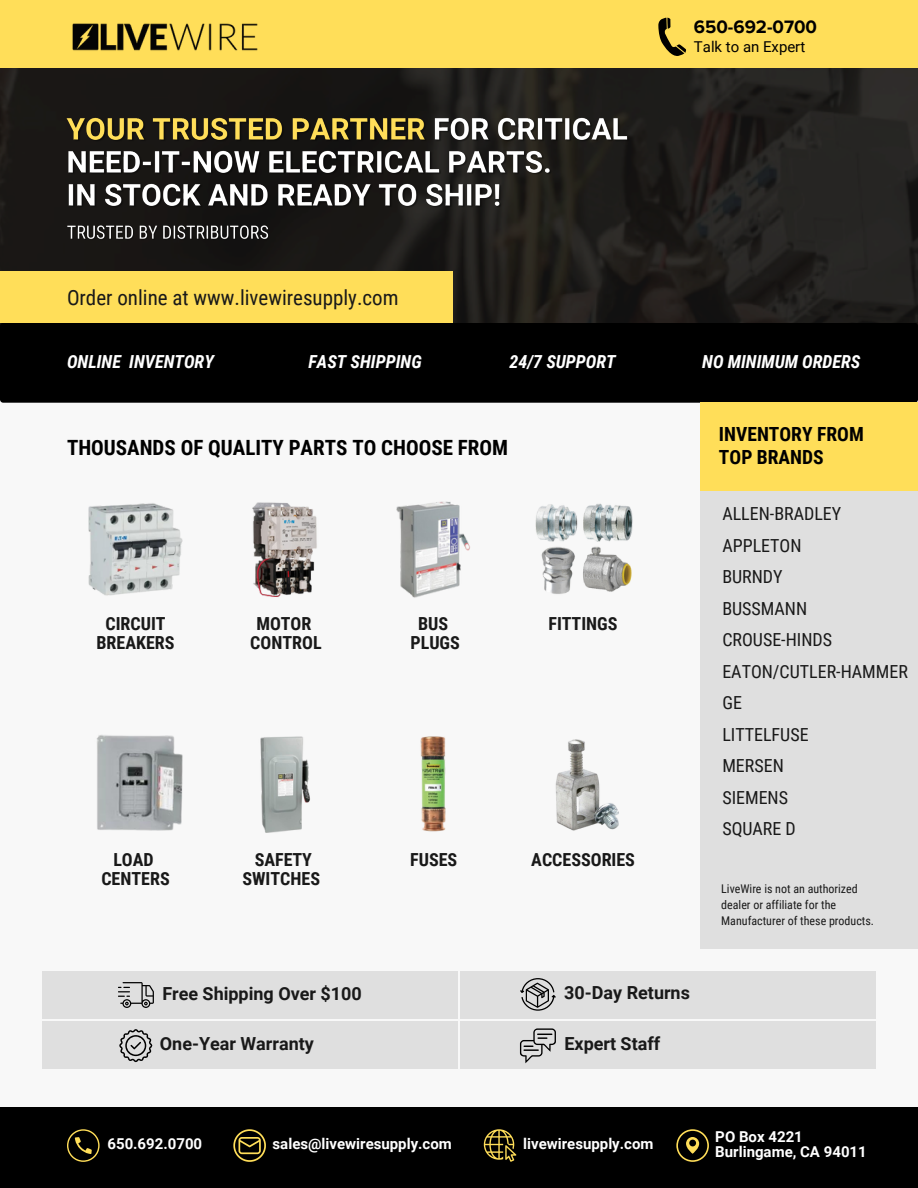
<style>
.page{position:relative;width:918px;height:1188px;background:#f8f8f8}
.page>*{position:absolute;margin:0;border:0;box-sizing:border-box;transform-origin:0 0}
.t1{font:21px "Roboto Condensed";color:#191919}
.t2{font:700 21px "Roboto Condensed";color:#000}
.t3{font:700 19.5px/22.5px "Roboto Condensed";color:#000}
.t4{font:700 18.45px "Proxima Nova";color:#000}
.t5{font:18px/31.5px "Roboto Condensed";color:#191919}
.t6{font:700 18px/19.2px "Roboto Condensed";color:#191919;text-align:center}
.t7{font:700 18px "Roboto";color:#191919}
.t8{font:italic 700 18px "Roboto Condensed";color:#fff}
.t9{font:700 15px/14.7px "Roboto";color:#fff}
.t10{font:15px "Roboto";color:#000}
.t11{font:12px/16px "Roboto Condensed";color:#191919}
</style>
<div class="page">
<svg style="left:0;top:68px;width:918px;height:257px;fill:#1d1c1a"></svg>
<div style="left:0;top:0;width:918px;height:68px;background:#ffde59"></div>
<img style="left:72px;top:23px;width:186px;height:28px">
<svg style="left:658px;top:18px;width:28px;height:38px"></svg>
<div style="left:0;top:323px;width:918px;height:80px;background:#000;border-radius:3px"></div>
<div style="left:700px;top:491px;width:218px;height:457px;background:#dfdfdf"></div>
<div style="left:700px;top:403px;width:218px;height:88px;background:#ffde59"></div>
<div style="left:42px;top:971px;width:416px;height:48px;background:#dfdfdf"></div>
<div style="left:460px;top:971px;width:416px;height:48px;background:#dfdfdf"></div>
<div style="left:42px;top:1021px;width:415px;height:48px;background:#dfdfdf"></div>
<div style="left:460px;top:1021px;width:415px;height:48px;background:#dfdfdf"></div>
<svg style="left:119px;top:1029px;width:34px;height:34px"></svg>
<div style="left:0;top:1107px;width:918px;height:81px;background:#000"></div>
<svg style="left:484px;top:1129px;width:32px;height:33px"></svg>
<svg style="left:67px;top:1129px;width:33px;height:33px"></svg>
<svg style="left:233px;top:1129px;width:33px;height:33px"></svg>
<svg style="left:676px;top:1129px;width:33px;height:33px"></svg>
<svg style="left:118px;top:982px;width:36px;height:26px"></svg>
<svg style="left:520px;top:1028px;width:36px;height:35px"></svg>
<svg style="left:520px;top:978px;width:36px;height:33px"></svg>
<img style="left:88px;top:503px;width:95px;height:93px">
<img style="left:97px;top:735px;width:86px;height:96px">
<img style="left:260px;top:736px;width:50px;height:97px">
<img style="left:252px;top:502px;width:65px;height:95px">
<img style="left:396px;top:501px;width:74px;height:97px">
<img style="left:420px;top:736px;width:26px;height:96px">
<img style="left:535px;top:503px;width:98px;height:91px">
<img style="left:555px;top:739px;width:64px;height:92px">
<div style="left:0;top:271px;width:453px;height:52px;background:#ffde59"></div>
<img style="left:65px;top:221px;width:206px;height:22px">
<img style="left:66px;top:111px;width:567px;height:102px">
<p class="t1" style="left:67px;top:286px;width:333px">Order online at www.livewiresupply.com</p>
<h4 class="t4" style="left:694px;top:16px;width:125px">650-692-0700</h4>
<h4 class="t10" style="left:694px;top:38px;width:113px">Talk to an Expert</h4>
<h4 class="t8" style="left:67px;top:352px;width:148px">ONLINE INVENTORY</h4>
<p class="t8" style="left:309px;top:352px;width:115px">FAST SHIPPING</p>
<h4 class="t8" style="left:510px;top:352px;width:108px">24/7 SUPPORT</h4>
<p class="t8" style="left:702px;top:352px;width:160px">NO MINIMUM ORDERS</p>
<p class="t2" style="left:67px;top:435px;width:443px">THOUSANDS OF QUALITY PARTS TO CHOOSE FROM</p>
<p class="t6" style="left:97px;top:614px;width:80px">CIRCUIT<br>BREAKERS</p>
<h4 class="t6" style="left:250px;top:614px;width:73px">MOTOR<br>CONTROL</h4>
<p class="t6" style="left:411px;top:614px;width:51px">BUS<br>PLUGS</p>
<h5 class="t6" style="left:548px;top:614px;width:71px">FITTINGS</h5>
<p class="t6" style="left:101px;top:850px;width:70px">LOAD<br>CENTERS</p>
<h4 class="t6" style="left:531px;top:850px;width:105px">ACCESSORIES</h4>
<h4 class="t6" style="left:255px;top:850px;width:59px">SAFETY</h4>
<p class="t6" style="left:410px;top:850px;width:49px">FUSES</p>
<h4 class="t6" style="left:242px;top:869px;width:79px">SWITCHES</h4>
<h4 class="t7" style="left:162px;top:983px;width:201px">Free Shipping Over $100</h4>
<h3 class="t7" style="left:160px;top:1033px;width:156px">One-Year Warranty</h3>
<p class="t7" style="left:564px;top:983px;width:127px">30-Day Returns</p>
<h4 class="t7" style="left:564px;top:1033px;width:97px">Expert Staff</h4>
<h4 class="t3" style="left:719px;top:423px;width:146px">INVENTORY FROM<br>TOP BRANDS</h4>
<h2 class="t5" style="left:722px;top:499px;width:120px">ALLEN-BRADLEY</h2>
<p class="t5" style="left:722px;top:530px;width:81px">APPLETON</p>
<h4 class="t5" style="left:722px;top:562px;width:187px">BURNDY<br>BUSSMANN<br>CROUSE-HINDS<br>EATON/CUTLER-HAMMER<br>GE</h4>
<p class="t5" style="left:722px;top:719px;width:88px">LITTELFUSE<br>MERSEN</p>
<h4 class="t5" style="left:722px;top:782px;width:75px">SIEMENS<br>SQUARE D</h4>
<h2 class="t11" style="left:721px;top:881px;width:154px">LiveWire is not an authorized dealer or affiliate for the<br>Manufacturer of these products.</h2>
<p class="t9" style="left:107px;top:1136px;width:96px">650.692.0700</p>
<p class="t9" style="left:273px;top:1136px;width:181px">sales@livewiresupply.com</p>
<p class="t9" style="left:523px;top:1136px;width:132px">livewiresupply.com</p>
<h6 class="t9" style="left:715px;top:1130px;width:153px">PO Box 4221<br>Burlingame, CA 94011</h6>
</div>
